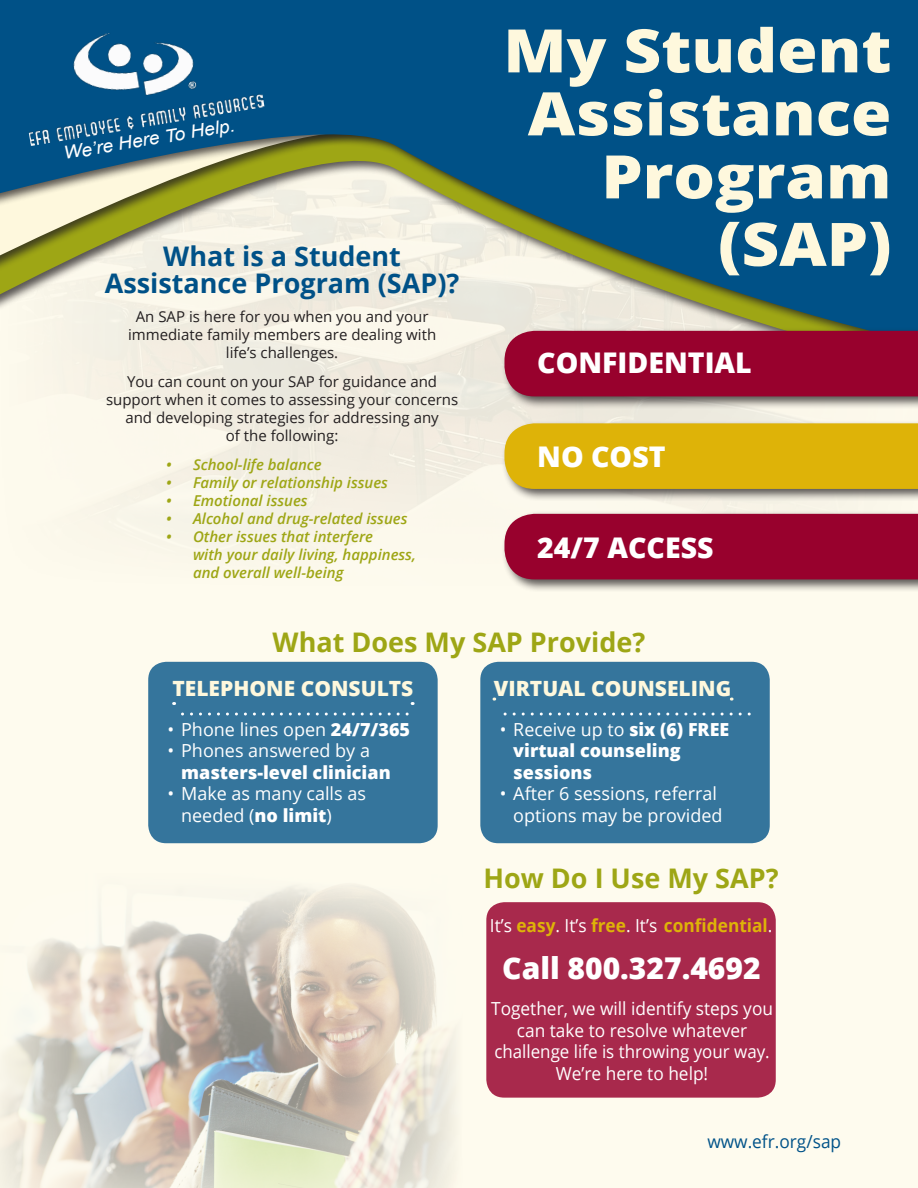
<style>
.page{position:relative;width:918px;height:1188px;background:#fff}
.page>*{position:absolute;margin:0;border:0;box-sizing:border-box;transform-origin:0 0}
.t1{font:800 60px "Open Sans";color:#fef8dd;scale:1.09 1}
.t2{font:800 30px "Open Sans";color:#fff}
.t3{font:800 28.5px "Open Sans";color:#fff}
.t4{font:700 27px "Open Sans";color:#005187}
.t5{font:700 27px "Open Sans";color:#9ea615}
.t6{font:800 21px "Open Sans";color:#fef8dd}
.t7{font:18px/21.6px "Open Sans";color:#fff;text-align:center;scale:.96 1}
.t8{font:18px/21.6px "Open Sans";color:#fff}
.t9{font:800 18px/21.6px "Open Sans";color:#fff}
.t10{font:700 18px "Open Sans";color:#deb308;scale:.96 1}
.t11{font:italic 18px "Arial";color:#fff;scale:1.07 1}
.t12{font:18px "Open Sans";color:#005288;scale:.96 1}
.t13{font:15px/18px "Open Sans";color:#231f20;text-align:center}
.t14{font:italic 600 15px/18px "Open Sans";color:#9ea615}
.s1{font-weight:800}
.s2{font-weight:400}
.s3{font-weight:400;color:#fff}
</style>
<div class="page">
<div style="left:0;top:153px;width:918px;height:1035px;background:#fefbee"></div>
<div style="left:486px;top:902px;width:290px;height:196px;background:#a8294c;border-radius:18px"></div>
<svg style="left:197px;top:425px;width:304px;height:23px;fill:#f2ece0"></svg>
<svg style="left:0;top:0;width:918px;height:425px;fill:#005187"></svg>
<img style="left:15px;top:10px;width:250px;height:136px">
<div style="left:501px;top:327px;width:417px;height:82px;background:#231f20;opacity:.75"></div>
<div style="left:504px;top:331px;width:414px;height:65px;background:#98012d"></div>
<div style="left:501px;top:420px;width:417px;height:82px;background:#231f20;opacity:.75"></div>
<div style="left:504px;top:423px;width:414px;height:66px;background:#deb308"></div>
<div style="left:501px;top:510px;width:417px;height:82px;background:#231f20;opacity:.75"></div>
<div style="left:504px;top:514px;width:414px;height:65px;background:#98012d"></div>
<div style="left:148px;top:662px;width:290px;height:181px;background:#35759c;border-radius:18px"></div>
<div style="left:480px;top:662px;width:290px;height:181px;background:#35759c;border-radius:18px"></div>
<svg style="left:505px;top:713px;width:245px;height:3px"></svg>
<svg style="left:182px;top:713px;width:226px;height:3px"></svg>
<img style="left:0;top:886px;width:454px;height:302px">
<p class="t11" style="left:62px;top:141px;width:164px;rotate:-9deg">We’re Here To Help.</p>
<p class="t4" style="left:163px;top:237px;width:239px">What is a Student</p>
<p class="t4" style="left:105px;top:264px;width:356px">Assistance Program (SAP)?</p>
<p class="t13" style="left:128px;top:307px;width:310px">An SAP is here for you when you and your immediate family members are dealing with life’s challenges.</p>
<p class="t13" style="left:106px;top:372px;width:354px">You can count on your SAP for guidance and support when it comes to assessing your concerns and developing strategies for addressing any<br>of the following:</p>
<p class="t14" style="left:166px;top:455px;width:157px">• School-life balance</p>
<p class="t14" style="left:166px;top:473px;width:224px">• Family or relationship issues</p>
<p class="t14" style="left:166px;top:491px;width:143px">• Emotional issues</p>
<p class="t14" style="left:166px;top:509px;width:243px">• Alcohol and drug-related issues</p>
<p class="t14" style="left:193px;top:527px;width:224px;text-indent:-27px">• Other issues that interfere<br>with your daily living, happiness, and overall well-being</p>
<p class="t1" style="left:503px;top:5px;width:358px">My Student</p>
<p class="t1" style="left:528px;top:68px;width:335px">Assistance</p>
<p class="t1" style="left:601px;top:131px;width:268px">Program</p>
<p class="t1" style="left:718px;top:198px;width:161px">(SAP)</p>
<p class="t3" style="left:537px;top:341px;width:216px">CONFIDENTIAL</p>
<p class="t3" style="left:537px;top:435px;width:130px">NO COST</p>
<p class="t3" style="left:537px;top:526px;width:178px">24/7 ACCESS</p>
<p class="t5" style="left:273px;top:623px;width:374px">What Does My SAP Provide?</p>
<p class="t6" style="left:172px;top:672px;width:242px">TELEPHONE CONSULTS</p>
<p class="t6" style="left:494px;top:672px;width:239px">VIRTUAL COUNSELING</p>
<p class="t8" style="left:168px;top:718px;width:244px">• Phone lines open <span class="s1">24/7/365</span></p>
<p class="t9" style="left:181px;top:739px;width:211px;text-indent:-14px"><span class="s2">• Phones answered by a </span>masters-level clinician</p>
<p class="t8" style="left:181px;top:783px;width:186px;text-indent:-14px">• Make as many calls as needed (<span class="s1">no limit</span>)</p>
<p class="t9" style="left:513px;top:717px;width:217px;text-indent:-13px"><span class="s2">• Receive up to</span> six (6) FREE virtual counseling sessions</p>
<p class="t8" style="left:513px;top:783px;width:211px;text-indent:-14px">• After 6 sessions, referral options may be provided</p>
<p class="t5" style="left:483px;top:859px;width:297px">How Do I Use My SAP?</p>
<p class="t10" style="left:490px;top:913px;width:296px"><span class="s3">It’s</span> easy<span class="s3">. It’s</span> free<span class="s3">. It’s</span> confidential<span class="s3">.</span></p>
<p class="t2" style="left:502px;top:945px;width:260px">Call 800.327.4692</p>
<p class="t7" style="left:491px;top:997px;width:295px">Together, we will identify steps you can take to resolve whatever challenge life is throwing your way.<br>We’re here to help!</p>
<p class="t12" style="left:707px;top:1129px;width:141px">www.efr.org/sap</p>
</div>
